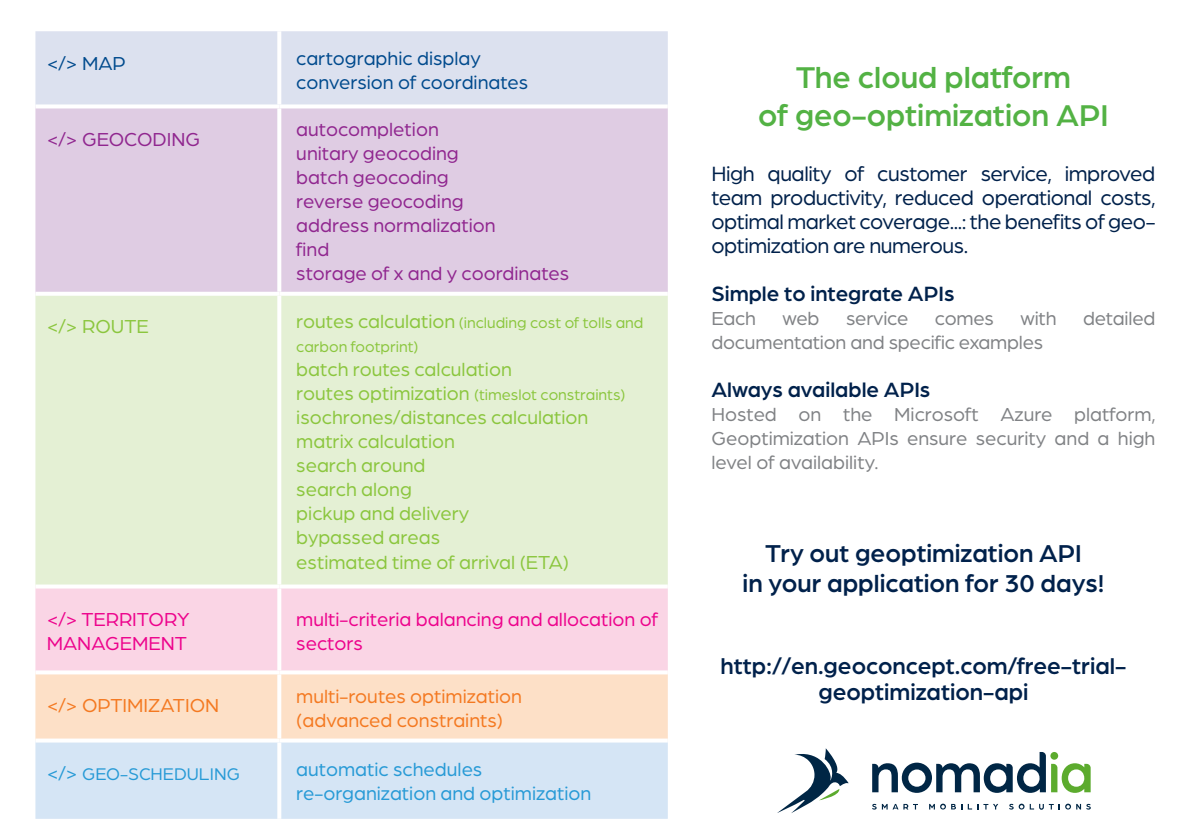
<style>
.page{position:relative;width:1191px;height:840px;background:#fff}
.page>*{position:absolute;margin:0;border:0;box-sizing:border-box;transform-origin:0 0}
.t1{font:500 32px/38px "Arboria";color:#53b244;text-align:center}
.t2{font:500 26px/30px "Arboria";color:#00214b;text-align:center}
.t3{font:500 24px/26px "Arboria";color:#00214b;text-align:center}
.t4{font:22px/24px "Arboria";letter-spacing:-.02em;color:#00214b;text-align:justify}
.t5{font:500 22px "Arboria";color:#00214b}
.t6{font:20px "Arboria";color:#8bc63e}
.t7{font:20px/24px "Arboria";letter-spacing:-.01em;color:#808285;text-align:justify}
.t8{font:20px "Arboria";color:#90268f}
.t9{font:20px/24px "Arboria";color:#ed028c}
.t10{font:20px "Arboria";color:#f47921}
.t11{font:20px "Arboria";color:#004a8d}
.t12{font:20px "Arboria";color:#279ad6}
.t13{font:18px "Arboria";color:#279ad6}
.t14{font:16px/24px "Arboria";color:#8bc63e}
.s1{font-size:20px}
</style>
<div class="page">
<div style="left:35px;top:31px;width:633px;height:73px;background:#dce1ef"></div>
<div style="left:35px;top:108px;width:633px;height:183px;background:#dfcce3"></div>
<div style="left:35px;top:295px;width:633px;height:289px;background:#e4f0d4"></div>
<div style="left:35px;top:588px;width:633px;height:82px;background:#fad5e5"></div>
<div style="left:35px;top:674px;width:633px;height:64px;background:#fde0c7"></div>
<div style="left:35px;top:742px;width:633px;height:76px;background:#d5e5f5"></div>
<hr style="left:277px;top:31px;width:4px;height:73px;background:#fff">
<svg style="left:35px;top:104px;width:243px;height:4px"></svg>
<svg style="left:279px;top:104px;width:389px;height:4px"></svg>
<svg style="left:277px;top:108px;width:4px;height:183px"></svg>
<svg style="left:35px;top:291px;width:243px;height:4px"></svg>
<svg style="left:279px;top:291px;width:389px;height:2px"></svg>
<svg style="left:277px;top:295px;width:4px;height:289px"></svg>
<svg style="left:35px;top:584px;width:244px;height:4px"></svg>
<svg style="left:279px;top:584px;width:389px;height:1px"></svg>
<svg style="left:277px;top:588px;width:4px;height:82px"></svg>
<svg style="left:35px;top:670px;width:244px;height:4px"></svg>
<svg style="left:279px;top:670px;width:389px;height:4px"></svg>
<svg style="left:277px;top:674px;width:4px;height:64px"></svg>
<svg style="left:35px;top:738px;width:244px;height:4px"></svg>
<svg style="left:279px;top:738px;width:389px;height:2px"></svg>
<svg style="left:277px;top:742px;width:4px;height:76px"></svg>
<svg style="left:872px;top:752px;width:218px;height:40px"></svg>
<svg style="left:1050px;top:751px;width:8px;height:8px"></svg>
<svg style="left:872px;top:803px;width:4px;height:6px"></svg>
<svg style="left:882px;top:803px;width:36px;height:6px"></svg>
<svg style="left:929px;top:803px;width:69px;height:6px"></svg>
<svg style="left:1009px;top:803px;width:81px;height:6px"></svg>
<svg style="left:778px;top:748px;width:71px;height:64px"></svg>
<p class="t11" style="left:47px;top:51px;width:81px">&lt;/&gt; MAP</p>
<p class="t11" style="left:296px;top:45px;width:186px">cartographic display</p>
<p class="t11" style="left:296px;top:69px;width:233px">conversion of coordinates</p>
<p class="t8" style="left:47px;top:126px;width:155px">&lt;/&gt; GEOCODING</p>
<p class="t8" style="left:296px;top:116px;width:144px">autocompletion</p>
<p class="t8" style="left:296px;top:140px;width:164px">unitary geocoding</p>
<p class="t8" style="left:296px;top:164px;width:154px">batch geocoding</p>
<p class="t8" style="left:296px;top:188px;width:169px">reverse geocoding</p>
<p class="t8" style="left:296px;top:212px;width:201px">address normalization</p>
<p class="t8" style="left:296px;top:236px;width:35px">find</p>
<p class="t8" style="left:296px;top:260px;width:274px">storage of x and y coordinates</p>
<p class="t6" style="left:47px;top:313px;width:103px">&lt;/&gt; ROUTE</p>
<p class="t14" style="left:296px;top:310px;width:349px"><span class="s1">routes calculation</span> (including cost of tolls and carbon footprint)</p>
<p class="t6" style="left:296px;top:356px;width:217px">batch routes calculation</p>
<p class="t14" style="left:296px;top:382px;width:331px"><span class="s1">routes optimization</span> (timeslot constraints)</p>
<p class="t6" style="left:296px;top:404px;width:293px">isochrones/distances calculation</p>
<p class="t6" style="left:296px;top:428px;width:160px">matrix calculation</p>
<p class="t6" style="left:296px;top:452px;width:131px">search around</p>
<p class="t6" style="left:296px;top:476px;width:117px">search along</p>
<p class="t6" style="left:296px;top:500px;width:174px">pickup and delivery</p>
<p class="t6" style="left:296px;top:524px;width:145px">bypassed areas</p>
<p class="t6" style="left:296px;top:548px;width:274px">estimated time of arrival (ETA)</p>
<p class="t9" style="left:47px;top:606px;width:145px">&lt;/&gt; TERRITORY<br>MANAGEMENT</p>
<p class="t9" style="left:296px;top:606px;width:363px">multi-criteria balancing and allocation of sectors</p>
<p class="t10" style="left:47px;top:691px;width:174px">&lt;/&gt; OPTIMIZATION</p>
<p class="t10" style="left:296px;top:682px;width:227px">multi-routes optimization</p>
<p class="t10" style="left:296px;top:706px;width:208px">(advanced constraints)</p>
<p class="t13" style="left:47px;top:761px;width:195px"><span class="s1">&lt;/&gt;</span> GEO-SCHEDULING</p>
<p class="t12" style="left:296px;top:755px;width:187px">automatic schedules</p>
<p class="t12" style="left:296px;top:779px;width:296px">re-organization and optimization</p>
<p class="t1" style="left:758px;top:57px;width:352px">The cloud platform<br>of geo-optimization API</p>
<p class="t4" style="left:711px;top:160px;width:446px">High quality of customer service, improved team productivity, reduced operational costs, optimal market coverage...: the benefits of geo&shy;optimization are numerous.</p>
<p class="t5" style="left:711px;top:278px;width:244px">Simple to integrate APIs</p>
<p class="t7" style="left:711px;top:305px;width:46px">Each</p>
<p class="t7" style="left:782px;top:305px;width:38px">web</p>
<p class="t7" style="left:846px;top:305px;width:64px">service</p>
<p class="t7" style="left:935px;top:305px;width:61px">comes</p>
<p class="t7" style="left:1020px;top:305px;width:37px">with</p>
<p class="t7" style="left:1083px;top:305px;width:74px">detailed</p>
<p class="t7" style="left:711px;top:329px;width:333px">documentation and specific examples</p>
<p class="t5" style="left:711px;top:374px;width:220px">Always available APIs</p>
<p class="t7" style="left:711px;top:401px;width:446px">Hosted on the Microsoft Azure platform, Geoptimization APIs ensure security and a high level of availability.</p>
<p class="t2" style="left:742px;top:536px;width:363px">Try out geoptimization API<br>in your application for 30 days!</p>
<p class="t3" style="left:720px;top:651px;width:407px">http://en.geoconcept.com/free-trial&shy;geoptimization-api</p>
</div>
